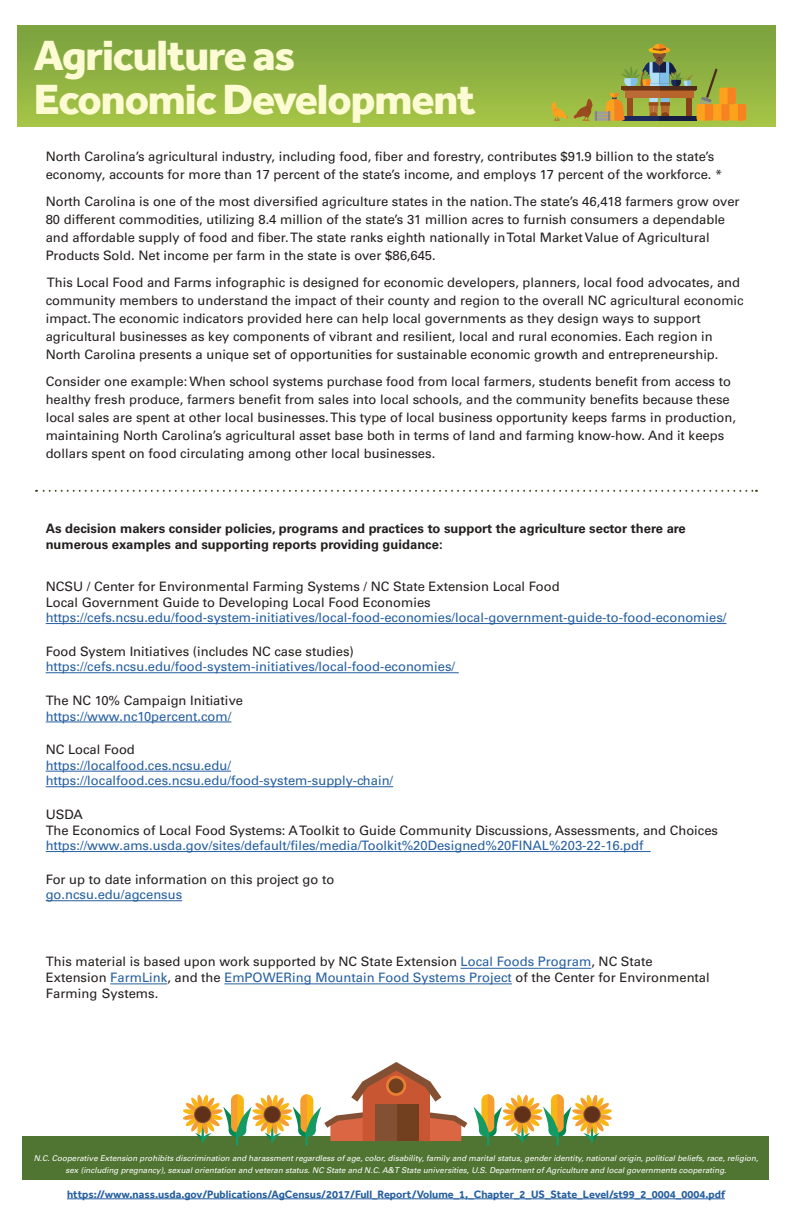
<style>
.page{position:relative;width:792px;height:1224px;background:#fff}
.page>*{position:absolute;margin:0;border:0;box-sizing:border-box;transform-origin:0 0}
.t1{font:800 43.5px/43.9px "Effra";letter-spacing:-.025em;color:#fdfbd4}
.t2{font:13px/18px "Univers LT Std";color:#241f1f}
.t3{font:13px/15.6px "Univers LT Std";color:#255fa0}
.t4{font:700 13px/15.6px "Univers LT Std";color:#241f1f}
.t5{font:700 11px "Effra";color:#255fa0}
.t6{font:italic 8px/12px "Univers LT Std";color:#fff;text-align:center}
.s1{color:#255fa0}
</style>
<div class="page">
<div style="left:22px;top:1136px;width:747px;height:44px;background:#507432"></div>
<svg style="left:183px;top:1062px;width:284px;height:84px"></svg>
<svg style="left:474px;top:1094px;width:138px;height:52px"></svg>
<div style="left:17px;top:26px;width:759px;height:101px;background:linear-gradient(to bottom,#79a03f,#a7c546)"></div>
<div style="left:625px;top:91px;width:69px;height:7px;background:#b7642a"></div>
<hr style="left:623px;top:89px;width:73px;height:2px;background:#89411a">
<hr style="left:621px;top:86px;width:76px;height:3px;background:#4d2c1c">
<div style="left:659px;top:116px;width:38px;height:5px;background:#141d41"></div>
<div style="left:697px;top:104px;width:16px;height:17px;background:#fca21d;border-radius:2px"></div>
<svg style="left:699px;top:69px;width:47px;height:52px;background:#bca133"></svg>
<svg style="left:551px;top:44px;width:142px;height:78px;background:#8f9a45"></svg>
<hr style="left:46px;top:623px;width:681px;height:1px;background:#255fa0">
<hr style="left:46px;top:672px;width:413px;height:1px;background:#255fa0">
<hr style="left:46px;top:722px;width:185px;height:1px;background:#255fa0">
<hr style="left:46px;top:771px;width:185px;height:1px;background:#255fa0">
<hr style="left:46px;top:786px;width:347px;height:1px;background:#255fa0">
<hr style="left:46px;top:851px;width:605px;height:1px;background:#255fa0">
<hr style="left:46px;top:900px;width:136px;height:1px;background:#255fa0">
<hr style="left:67px;top:1199px;width:658px;height:1px;background:#255fa0">
<svg style="left:44px;top:490px;width:713px;height:2px"></svg>
<hr style="left:461px;top:968px;width:130px;height:1px;background:#255fa0">
<hr style="left:110px;top:984px;width:57px;height:1px;background:#255fa0">
<hr style="left:224px;top:984px;width:288px;height:1px;background:#255fa0">
<h1 class="t1" style="left:34px;top:33px;width:444px">Agriculture as<br>Economic Development</h1>
<p class="t2" style="left:46px;top:147px;width:678px">North Carolina’s agricultural industry, including food, fiber and forestry, contributes $91.9 billion to the state’s economy, accounts for more than 17 percent of the state’s income, and employs 17 percent of the workforce. *</p>
<p class="t2" style="left:46px;top:192px;width:695px">North Carolina is one of the most diversified agriculture states in the nation. The state’s 46,418 farmers grow over 80 different commodities, utilizing 8.4 million of the state’s 31 million acres to furnish consumers a dependable and affordable supply of food and fiber. The state ranks eighth nationally in Total Market Value of Agricultural Products Sold. Net income per farm in the state is over $86,645.</p>
<p class="t2" style="left:46px;top:273px;width:700px">This Local Food and Farms infographic is designed for economic developers, planners, local food advocates, and community members to understand the impact of their county and region to the overall NC agricultural economic impact. The economic indicators provided here can help local governments as they design ways to support agricultural businesses as key components of vibrant and resilient, local and rural economies. Each region in North Carolina presents a unique set of opportunities for sustainable economic growth and entrepreneurship.</p>
<p class="t2" style="left:46px;top:372px;width:692px">Consider one example: When school systems purchase food from local farmers, students benefit from access to healthy fresh produce, farmers benefit from sales into local schools, and the community benefits because these local sales are spent at other local businesses. This type of local business opportunity keeps farms in production, maintaining North Carolina’s agricultural asset base both in terms of land and farming know-how. And it keeps dollars spent on food circulating among other local businesses.</p>
<p class="t4" style="left:46px;top:521px;width:642px">As decision makers consider policies, programs and practices to support the agriculture sector there are numerous examples and supporting reports providing guidance:</p>
<p class="t2" style="left:46px;top:579px;width:515px;line-height:15.6px">NCSU / Center for Environmental Farming Systems / NC State Extension Local Food<br>Local Government Guide to Developing Local Food Economies</p>
<p class="t3" style="left:46px;top:610px;width:682px">https://cefs.ncsu.edu/food-system-initiatives/local-food-economies/local-government-guide-to-food-economies/</p>
<p class="t2" style="left:46px;top:642px;width:310px">Food System Initiatives (includes NC case studies)</p>
<p class="t3" style="left:46px;top:659px;width:411px">https://cefs.ncsu.edu/food-system-initiatives/local-food-economies/</p>
<p class="t2" style="left:46px;top:692px;width:199px">The NC 10% Campaign Initiative</p>
<p class="t3" style="left:46px;top:708px;width:187px">https://www.nc10percent.com/</p>
<p class="t2" style="left:46px;top:741px;width:91px">NC Local Food</p>
<p class="t3" style="left:46px;top:758px;width:349px">https://localfood.ces.ncsu.edu/ https://localfood.ces.ncsu.edu/food-system-supply-chain/</p>
<p class="t2" style="left:46px;top:807px;width:674px;line-height:15.6px">USDA<br>The Economics of Local Food Systems: A Toolkit to Guide Community Discussions, Assessments, and Choices</p>
<p class="t3" style="left:46px;top:838px;width:599px">https://www.ams.usda.gov/sites/default/files/media/Toolkit%20Designed%20FINAL%203-22-16.pdf</p>
<p class="t2" style="left:46px;top:870px;width:290px">For up to date information on this project go to</p>
<p class="t3" style="left:46px;top:887px;width:138px">go.ncsu.edu/agcensus</p>
<p class="t2" style="left:46px;top:954px;width:665px;line-height:16px">This material is based upon work supported by NC State Extension <span class="s1">Local Foods Program</span>, NC State<br>Extension <span class="s1">FarmLink</span>, and the <span class="s1">EmPOWERing Mountain Food Systems Project</span> of the Center for Environmental<br>Farming Systems.</p>
<p class="t6" style="left:34px;top:1152px;width:728px">N.C.Cooperative Extension prohibits discrimination and harassmentregardless ofage,color,disability,family and maritalstatus,genderidentity,nationalorigin,politicalbeliefs,race,religion, sex (including pregnancy),sexualorientation and veteran status.NC State and N.C.A&amp;T State universities,U.S.DepartmentofAgriculture and localgovernments cooperating.</p>
<p class="t5" style="left:67px;top:1188px;width:659px">https://www.nass.usda.gov/Publications/AgCensus/2017/Full_Report/Volume_1,_Chapter_2_US_State_Level/st99_2_0004_0004.pdf</p>
</div>
